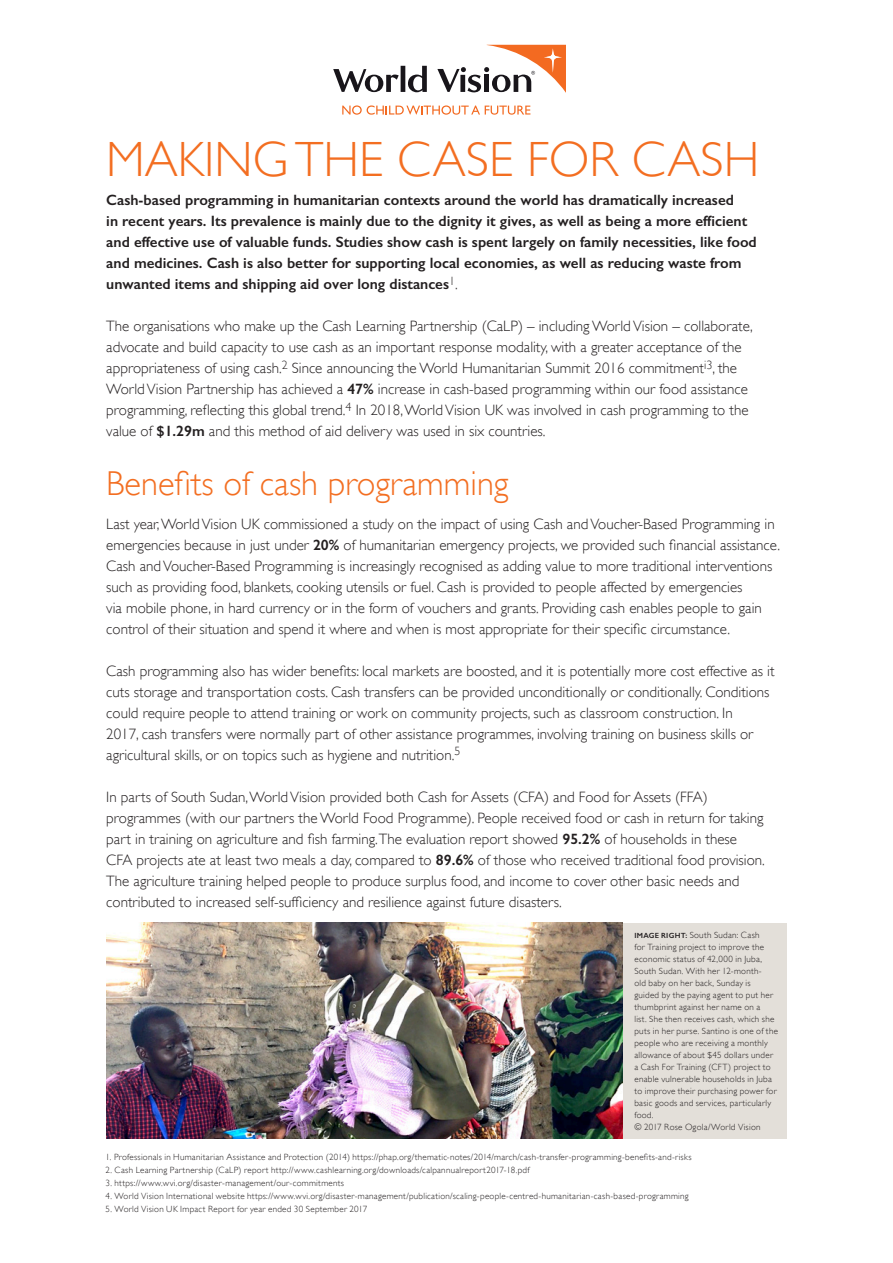
<style>
.page{position:relative;width:893px;height:1263px;background:#fff}
.page>*{position:absolute;margin:0;border:0;box-sizing:border-box;transform-origin:0 0}
.t1{font:300 49.5px "Gill Sans";color:#f36e21}
.t2{font:300 34.5px "Gill Sans";color:#f36e21}
.t3{font:300 15px/21px "Gill Sans";color:#231f20}
.t4{font:600 15px/21px "Gill Sans";color:#231f20}
.Body_Text{font:300 9px/12px "Gill Sans";letter-spacing:.03em;color:#231f20}
.s1{font-weight:300}
.s2{font-weight:600}
.s3{font-weight:600;font-size:7.5px}
</style>
<div class="page">
<div style="left:106px;top:923px;width:681px;height:215px;background:#e3dfd9"></div>
<svg style="left:333px;top:45px;width:233px;height:48px"></svg>
<svg style="left:342px;top:105px;width:188px;height:10px"></svg>
<img style="left:106px;top:923px;width:516px;height:215px">
<p class="t1" style="left:106px;top:131px;width:654px">MAKING THE CASE FOR CASH</p>
<p class="t4" style="left:106px;top:190px;width:652px">Cash-based programming in humanitarian contexts around the world has dramatically increased<br>in recent years. Its prevalence is mainly due to the dignity it gives, as well as being a more efficient and effective use of valuable funds. Studies show cash is spent largely on family necessities, like food and medicines. Cash is also better for supporting local economies, as well as reducing waste from unwanted items and shipping aid over long distances<sup>1</sup><span class="s1">.</span></p>
<p class="t3" style="left:106px;top:316px;width:648px">The organisations who make up the Cash Learning Partnership (CaLP) – including World Vision – collaborate, advocate and build capacity to use cash as an important response modality, with a greater acceptance of the appropriateness of using cash.<sup>2</sup> Since announcing the World Humanitarian Summit 2016 commitment<sup>i3</sup>, the World Vision Partnership has achieved a <span class="s2">47%</span> increase in cash-based programming within our food assistance programming, reflecting this global trend.<sup>4</sup> In 2018, World Vision UK was involved in cash programming to the value of <span class="s2">$1.29m</span> and this method of aid delivery was used in six countries.</p>
<p class="t2" style="left:106px;top:463px;width:404px">Benefits of cash programming</p>
<p class="t3" style="left:106px;top:513px;width:675px">Last year, World Vision UK commissioned a study on the impact of using Cash and Voucher-Based Programming in emergencies because in just under <span class="s2">20%</span> of humanitarian emergency projects, we provided such financial assistance.<br>Cash and Voucher-Based Programming is increasingly recognised as adding value to more traditional interventions such as providing food, blankets, cooking utensils or fuel. Cash is provided to people affected by emergencies<br>via mobile phone, in hard currency or in the form of vouchers and grants. Providing cash enables people to gain control of their situation and spend it where and when is most appropriate for their specific circumstance.</p>
<p class="t3" style="left:106px;top:660px;width:670px">Cash programming also has wider benefits: local markets are boosted, and it is potentially more cost effective as it cuts storage and transportation costs. Cash transfers can be provided unconditionally or conditionally. Conditions could require people to attend training or work on community projects, such as classroom construction. In<br>2017, cash transfers were normally part of other assistance programmes, involving training on business skills or agricultural skills, or on topics such as hygiene and nutrition.<sup>5</sup></p>
<p class="t3" style="left:106px;top:786px;width:660px">In parts of South Sudan, World Vision provided both Cash for Assets (CFA) and Food for Assets (FFA) programmes (with our partners the World Food Programme). People received food or cash in return for taking part in training on agriculture and fish farming.The evaluation report showed <span class="s2">95.2%</span> of households in these CFA projects ate at least two meals a day, compared to <span class="s2">89.6%</span> of those who received traditional food provision.<br>The agriculture training helped people to produce surplus food, and income to cover other basic needs and contributed to increased self-sufficiency and resilience against future disasters.</p>
<p class="Body_Text" style="left:634px;top:928px;width:145px"><span class="s3">IMAGE RIGHT:</span> South Sudan: Cash<br>for Training project to improve the economic status of 42,000 in Juba, South Sudan. With her 12-month-<br>old baby on her back, Sunday is<br>guided by the paying agent to put her thumbprint against her name on a<br>list. She then receives cash, which she puts in her purse. Santino is one of the people who are receiving a monthly allowance of about $45 dollars under a Cash For Training (CFT) project to enable vulnerable households in Juba to improve their purchasing power for basic goods and services, particularly food.<br>© 2017 Rose Ogola/World Vision</p>
<p class="Body_Text" style="left:106px;top:1151px;width:587px">1. Professionals in Humanitarian Assistance and Protection (2014) https://phap.org/thematic-notes/2014/march/cash-transfer-programming-benefits-and-risks</p>
<p class="Body_Text" style="left:106px;top:1164px;width:425px">2. Cash Learning Partnership (CaLP) report http://www.cashlearning.org/downloads/calpannualreport2017-18.pdf</p>
<p class="Body_Text" style="left:106px;top:1177px;width:240px">3. https://www.wvi.org/disaster-management/our-commitments</p>
<p class="Body_Text" style="left:106px;top:1190px;width:585px">4. World Vision International website https://www.wvi.org/disaster-management/publication/scaling-people-centred-humanitarian-cash-based-programming</p>
<p class="Body_Text" style="left:106px;top:1203px;width:263px">5. World Vision UK Impact Report for year ended 30 September 2017</p>
</div>
